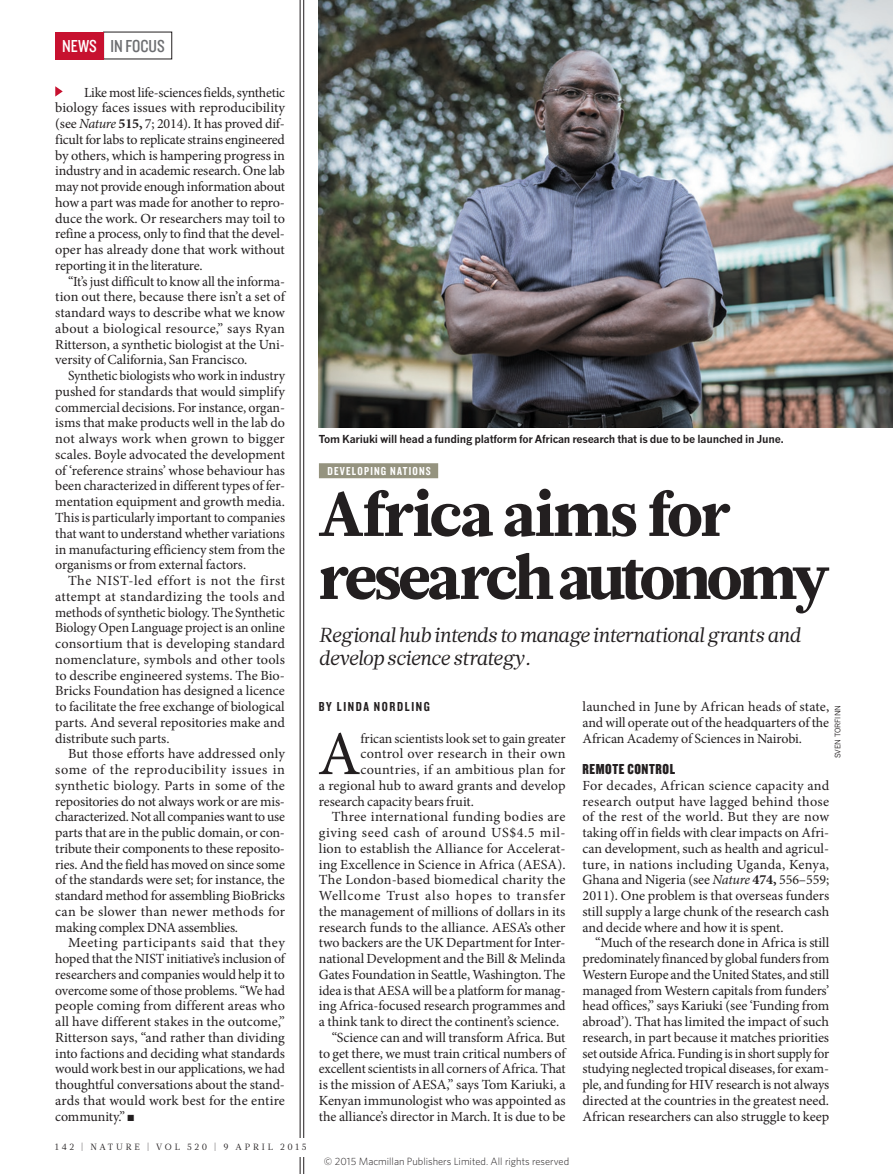
<style>
.page{position:relative;width:893px;height:1174px;background:#fff}
.page>*{position:absolute;margin:0;border:0;box-sizing:border-box;transform-origin:0 0}
.HEAD_42{font:900 63px/63px "Glosa Math";letter-spacing:-.045em;color:#231f20}
.BODY_DROP_CAP{font:62.4px "Minion Pro";color:#231f20}
.INTRO{font:italic 20.25px/23.7px "Glosa Math";letter-spacing:-.01em;color:#231f20}
.t1{font:18px "Knockout 29 Junior Ltweight";color:#6c6d70}
.CROSSHEAD{font:15px "Knockout 69 Full Liteweight";letter-spacing:.04em;color:#231f20}
.BODY_INDENT{font:13.95px/15.8px "Minion Pro";letter-spacing:-.005em;color:#231f20;text-align:justify}
.BODY_1ST_PARA{font:13.95px/15.8px "Minion Pro";letter-spacing:-.01em;color:#231f20;text-align:justify}
.BODY_DROP_CAP-2{font:13.95px "Minion Pro";letter-spacing:.005em;color:#231f20}
.AUTHOR_BYLINE{font:13.5px "Knockout 49 Liteweight 2";letter-spacing:.12em;color:#231f20}
.SUBJECT_STRAP{font:12px "Knockout 49 Liteweight 2";letter-spacing:.1em;color:#fff}
.PIC_CAPTION{font:700 10.8px "News Gothic MTOT";letter-spacing:-.02em;color:#231f20}
.t2{font:300 10.5px "Whitney";color:#231f20}
.t3{font:9px "Glosa Math";letter-spacing:.3em;color:#231f20}
.PIC_CREDIT{font:7.5px "News Gothic MTOT";color:#231f20}
.s1{color:#fff}
.s2{font-style:italic}
.s3{font-weight:700}
</style>
<div class="page">
<div style="left:319px;top:463px;width:119px;height:15px;background:#95937f"></div>
<hr style="left:303px;top:0;width:1px;height:1174px;background:#231f20">
<hr style="left:300px;top:0;width:1px;height:1174px;background:#231f20">
<img style="left:319px;top:0;width:574px;height:427px">
<svg style="left:55px;top:86px;width:8px;height:11px"></svg>
<div style="left:55px;top:1137px;width:362px;height:19px;background:#fff"></div>
<div style="left:55px;top:32px;width:49px;height:27px;background:#c7112f"></div>
<p class="t1" style="left:62px;top:34px;width:104px"><span class="s1">NEWS</span> IN FOCUS</p>
<p class="BODY_INDENT" style="left:55px;top:84px;width:231px;text-indent:29px">Like most life-sciences fields, synthetic biology faces issues with reproducibility (see <span class="s2">Nature</span> <span class="s3">515,</span> 7; 2014). It has proved dif&shy;ficult for labs to replicate strains engineered by others, which is hampering progress in industry and in academic research. One lab may not provide enough information about how a part was made for another to repro&shy;duce the work. Or researchers may toil to refine a process, only to find that the devel&shy;oper has already done that work without reporting it in the literature.</p>
<p class="BODY_INDENT" style="left:55px;top:273px;width:231px;text-indent:13px">“It’s just difficult to know all the informa&shy;tion out there, because there isn’t a set of standard ways to describe what we know about a biological resource,” says Ryan Ritterson, a synthetic biologist at the Uni&shy;versity of California, San Francisco.</p>
<p class="BODY_INDENT" style="left:55px;top:368px;width:231px;text-indent:13px">Synthetic biologists who work in industry pushed for standards that would simplify commercial decisions. For instance, organ&shy;isms that make products well in the lab do not always work when grown to bigger scales. Boyle advocated the development of ‘reference strains’ whose behaviour has been characterized in different types of fer&shy;mentation equipment and growth media.<br>This is particularly important to companies that want to understand whether variations in manufacturing efficiency stem from the organisms or from external factors.</p>
<p class="BODY_INDENT" style="left:55px;top:573px;width:231px;text-indent:13px">The NIST-led effort is not the first attempt at standardizing the tools and methods of synthetic biology. The Synthetic Biology Open Language project is an online consortium that is developing standard nomenclature, symbols and other tools to describe engineered systems. The Bio-Bricks Foundation has designed a licence to facilitate the free exchange of biological parts. And several repositories make and distribute such parts.</p>
<p class="BODY_INDENT" style="left:55px;top:746px;width:231px;text-indent:13px">But those efforts have addressed only some of the reproducibility issues in synthetic biology. Parts in some of the repositories do not always work or are mis&shy;characterized. Not all companies want to use parts that are in the public domain, or con&shy;tribute their components to these reposito&shy;ries. And the field has moved on since some of the standards were set; for instance, the standard method for assembling BioBricks can be slower than newer methods for making complex DNA assemblies.</p>
<p class="BODY_INDENT" style="left:55px;top:935px;width:231px;text-indent:13px">Meeting participants said that they hoped that the NIST initiative’s inclusion of researchers and companies would help it to overcome some of those problems. “We had people coming from different areas who all have different stakes in the outcome,” Ritterson says, “and rather than dividing into factions and deciding what standards would work best in our applications, we had thoughtful conversations about the stand&shy;ards that would work best for the entire community.” ■</p>
<p class="t3" style="left:55px;top:1141px;width:253px">142 | NATURE | VOL 520 | 9 APRIL 2015</p>
<p class="PIC_CAPTION" style="left:319px;top:432px;width:466px">Tom Kariuki will head a funding platform for African research that is due to be launched in June.</p>
<p class="SUBJECT_STRAP" style="left:327px;top:463px;width:105px">DEVELOPING NATIONS</p>
<p class="HEAD_42" style="left:319px;top:483px;width:512px">Africa aims for research autonomy</p>
<p class="INTRO" style="left:319px;top:623px;width:483px">Regional hub intends to manage international grants and develop science strategy.</p>
<p class="AUTHOR_BYLINE" style="left:319px;top:698px;width:112px">BY LINDA NORDLING</p>
<p class="BODY_DROP_CAP" style="left:318px;top:712px;width:45px">A</p>
<p class="BODY_DROP_CAP-2" style="left:360px;top:728px;width:206px">frican scientists look set to gain greater</p>
<p class="BODY_DROP_CAP-2" style="left:360px;top:744px;width:207px">control over research in their own</p>
<p class="BODY_DROP_CAP-2" style="left:360px;top:760px;width:207px">countries, if an ambitious plan for</p>
<p class="BODY_DROP_CAP-2" style="left:319px;top:776px;width:248px">a regional hub to award grants and develop</p>
<p class="BODY_DROP_CAP-2" style="left:319px;top:791px;width:156px">research capacity bears fruit.</p>
<p class="BODY_INDENT" style="left:319px;top:809px;width:248px;text-indent:13px">Three international funding bodies are giving seed cash of around US$4.5 mil&shy;lion to establish the Alliance for Accelerat&shy;ing Excellence in Science in Africa (AESA).<br>The London-based biomedical charity the Wellcome Trust also hopes to transfer the management of millions of dollars in its research funds to the alliance. AESA’s other two backers are the UK Department for Inter&shy;national Development and the Bill &amp; Melinda Gates Foundation in Seattle, Washington. The idea is that AESA will be a platform for manag&shy;ing Africa-focused research programmes and a think tank to direct the continent’s science.</p>
<p class="BODY_INDENT" style="left:319px;top:1029px;width:248px;text-indent:13px">“Science can and will transform Africa. But to get there, we must train critical numbers of excellent scientists in all corners of Africa. That is the mission of AESA,” says Tom Kariuki, a Kenyan immunologist who was appointed as the alliance’s director in March. It is due to be</p>
<p class="t2" style="left:324px;top:1154px;width:247px">© 2015 Macmillan Publishers Limited. All rights reserved</p>
<p class="BODY_INDENT" style="left:583px;top:699px;width:248px">launched in June by African heads of state, and will operate out of the headquarters of the African Academy of Sciences in Nairobi.</p>
<p class="CROSSHEAD" style="left:583px;top:759px;width:94px">REMOTE CONTROL</p>
<p class="BODY_1ST_PARA" style="left:583px;top:777px;width:248px">For decades, African science capacity and research output have lagged behind those of the rest of the world. But they are now taking off in fields with clear impacts on Afri&shy;can development, such as health and agricul&shy;ture, in nations including Uganda, Kenya, Ghana and Nigeria (see <span class="s2">Nature</span> <span class="s3">474,</span> 556–559; 2011). One problem is that overseas funders still supply a large chunk of the research cash and decide where and how it is spent.</p>
<p class="BODY_INDENT" style="left:583px;top:935px;width:248px;text-indent:13px">“Much of the research done in Africa is still predominately financed by global funders from Western Europe and the United States, and still managed from Western capitals from funders’ head offices,” says Kariuki (see ‘Funding from abroad’). That has limited the impact of such research, in part because it matches priorities set outside Africa. Funding is in short supply for studying neglected tropical diseases, for exam&shy;ple, and funding for HIV research is not always directed at the countries in the greatest need.<br>African researchers can also struggle to keep</p>
<p class="PIC_CREDIT" style="left:833px;top:758px;width:55px;rotate:-90deg">SVEN TORFINN</p>
</div>
